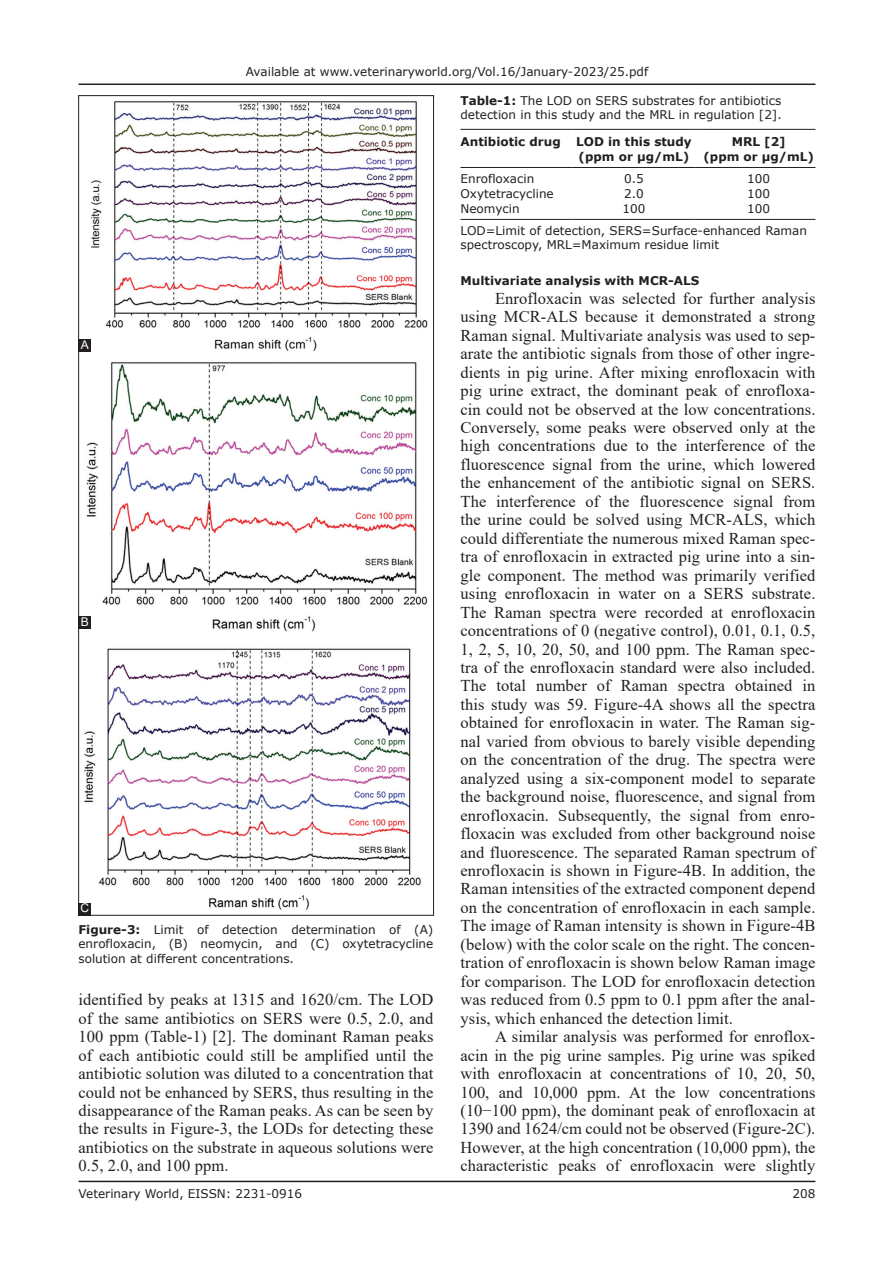
<style>
.page{position:relative;width:894px;height:1263px;background:#fff}
.page>*{position:absolute;margin:0;border:0;box-sizing:border-box;transform-origin:0 0}
.TX{font:16.5px/18.5px "Times New Roman";letter-spacing:.005em;color:#231f20;text-align:justify}
.FGC{font:12px/14.5px "Verdana";color:#231f20;text-align:justify}
.TT{font:12px/14.5px "Verdana";color:#231f20}
.TCH{font:700 12px/14.5px "Verdana";color:#231f20}
.TFN{font:12px/14.5px "Verdana";color:#231f20}
.TB{font:12px "Verdana";color:#231f20}
.TBL{font:12px "Verdana";color:#231f20}
.LABEL{font:12px "Arial";color:#fff}
.s1{font-weight:700}
</style>
<div class="page">
<hr style="left:78px;top:1180px;width:737px;height:2px;background:#231f20">
<hr style="left:78px;top:83px;width:737px;height:2px;background:#231f20">
<hr style="left:460px;top:219px;width:105px;height:1px;background:#231f20">
<hr style="left:572px;top:219px;width:123px;height:1px;background:#231f20">
<hr style="left:701px;top:219px;width:114px;height:1px;background:#231f20">
<hr style="left:460px;top:129px;width:105px;height:1px;background:#231f20">
<hr style="left:572px;top:129px;width:123px;height:1px;background:#231f20">
<hr style="left:701px;top:129px;width:114px;height:1px;background:#231f20">
<hr style="left:460px;top:167px;width:105px;height:1px;background:#231f20">
<hr style="left:572px;top:167px;width:123px;height:1px;background:#231f20">
<hr style="left:701px;top:167px;width:114px;height:1px;background:#231f20">
<img style="left:84px;top:101px;width:344px;height:809px">
<div style="left:78px;top:902px;width:13px;height:13px;background:#231f20"></div>
<div style="left:78px;top:616px;width:13px;height:13px;background:#231f20"></div>
<div style="left:78px;top:339px;width:13px;height:13px;background:#231f20"></div>
<p class="FGC" style="left:246px;top:64px;width:404px">Available at www.veterinaryworld.org/Vol.16/January-2023/25.pdf</p>
<p class="TT" style="left:460px;top:93px;width:322px"><span class="s1">Table-1:</span> The LOD on SERS substrates for antibiotics detection in this study and the MRL in regulation [2].</p>
<p class="TCH" style="left:460px;top:134px;width:102px">Antibiotic drug</p>
<p class="TCH" style="left:576px;top:134px;width:117px">LOD in this study (ppm or µg/mL)</p>
<p class="TCH" style="left:703px;top:134px;width:112px;text-align:center">MRL [2]<br>(ppm or µg/mL)</p>
<p class="TB" style="left:460px;top:170px;width:75px">Enrofloxacin</p>
<p class="TB" style="left:624px;top:170px;width:21px">0.5</p>
<p class="TB" style="left:747px;top:170px;width:24px">100</p>
<p class="TB" style="left:460px;top:185px;width:95px">Oxytetracycline</p>
<p class="TB" style="left:624px;top:185px;width:21px">2.0</p>
<p class="TB" style="left:747px;top:185px;width:24px">100</p>
<p class="TBL" style="left:460px;top:200px;width:61px">Neomycin</p>
<p class="TBL" style="left:622px;top:200px;width:24px">100</p>
<p class="TBL" style="left:747px;top:200px;width:24px">100</p>
<p class="TFN" style="left:460px;top:223px;width:348px">LOD=Limit of detection, SERS=Surface-enhanced Raman spectroscopy, MRL=Maximum residue limit</p>
<p class="LABEL" style="left:81px;top:336px;width:10px">A</p>
<p class="LABEL" style="left:81px;top:613px;width:10px">B</p>
<p class="LABEL" style="left:80px;top:900px;width:10px">C</p>
<p class="FGC" style="left:78px;top:922px;width:356px"><span class="s1">Figure-3:</span> Limit of detection determination of (A) enrofloxacin, (B) neomycin, and (C) oxytetracycline solution at different concentrations.</p>
<p class="TX" style="left:78px;top:990px;width:356px">identified by peaks at 1315 and 1620/cm. The LOD of the same antibiotics on SERS were 0.5, 2.0, and 100 ppm (Table-1) [2]. The dominant Raman peaks of each antibiotic could still be amplified until the antibiotic solution was diluted to a concentration that could not be enhanced by SERS, thus resulting in the disappearance of the Raman peaks. As can be seen by the results in Figure-3, the LODs for detecting these antibiotics on the substrate in aqueous solutions were 0.5, 2.0, and 100 ppm.</p>
<h2 class="TCH" style="left:460px;top:273px;width:240px">Multivariate analysis with MCR-ALS</h2>
<p class="TX" style="left:460px;top:288px;width:356px;text-indent:34px">Enrofloxacin was selected for further analysis using MCR-ALS because it demonstrated a strong Raman signal. Multivariate analysis was used to sep&shy;arate the antibiotic signals from those of other ingre&shy;dients in pig urine. After mixing enrofloxacin with pig urine extract, the dominant peak of enrofloxa&shy;cin could not be observed at the low concentrations.<br>Conversely, some peaks were observed only at the high concentrations due to the interference of the fluorescence signal from the urine, which lowered the enhancement of the antibiotic signal on SERS.<br>The interference of the fluorescence signal from the urine could be solved using MCR-ALS, which could differentiate the numerous mixed Raman spec&shy;tra of enrofloxacin in extracted pig urine into a sin&shy;gle component. The method was primarily verified using enrofloxacin in water on a SERS substrate.<br>The Raman spectra were recorded at enrofloxacin concentrations of 0 (negative control), 0.01, 0.1, 0.5, 1, 2, 5, 10, 20, 50, and 100 ppm. The Raman spec&shy;tra of the enrofloxacin standard were also included.<br>The total number of Raman spectra obtained in this study was 59. Figure-4A shows all the spectra obtained for enrofloxacin in water. The Raman sig&shy;nal varied from obvious to barely visible depending on the concentration of the drug. The spectra were analyzed using a six-component model to separate the background noise, fluorescence, and signal from enrofloxacin. Subsequently, the signal from enro&shy;floxacin was excluded from other background noise and fluorescence. The separated Raman spectrum of enrofloxacin is shown in Figure-4B. In addition, the Raman intensities of the extracted component depend on the concentration of enrofloxacin in each sample.<br>The image of Raman intensity is shown in Figure-4B (below) with the color scale on the right. The concen&shy;tration of enrofloxacin is shown below Raman image for comparison. The LOD for enrofloxacin detection was reduced from 0.5 ppm to 0.1 ppm after the anal&shy;ysis, which enhanced the detection limit.</p>
<p class="TX" style="left:460px;top:1026px;width:356px;text-indent:34px">A similar analysis was performed for enroflox&shy;acin in the pig urine samples. Pig urine was spiked with enrofloxacin at concentrations of 10, 20, 50, 100, and 10,000 ppm. At the low concentrations (10−100 ppm), the dominant peak of enrofloxacin at 1390 and 1624/cm could not be observed (Figure-2C).<br>However, at the high concentration (10,000 ppm), the characteristic peaks of enrofloxacin were slightly</p>
<p class="FGC" style="left:78px;top:1186px;width:225px">Veterinary World, EISSN: 2231-0916</p>
<p class="FGC" style="left:792px;top:1186px;width:24px">208</p>
</div>
